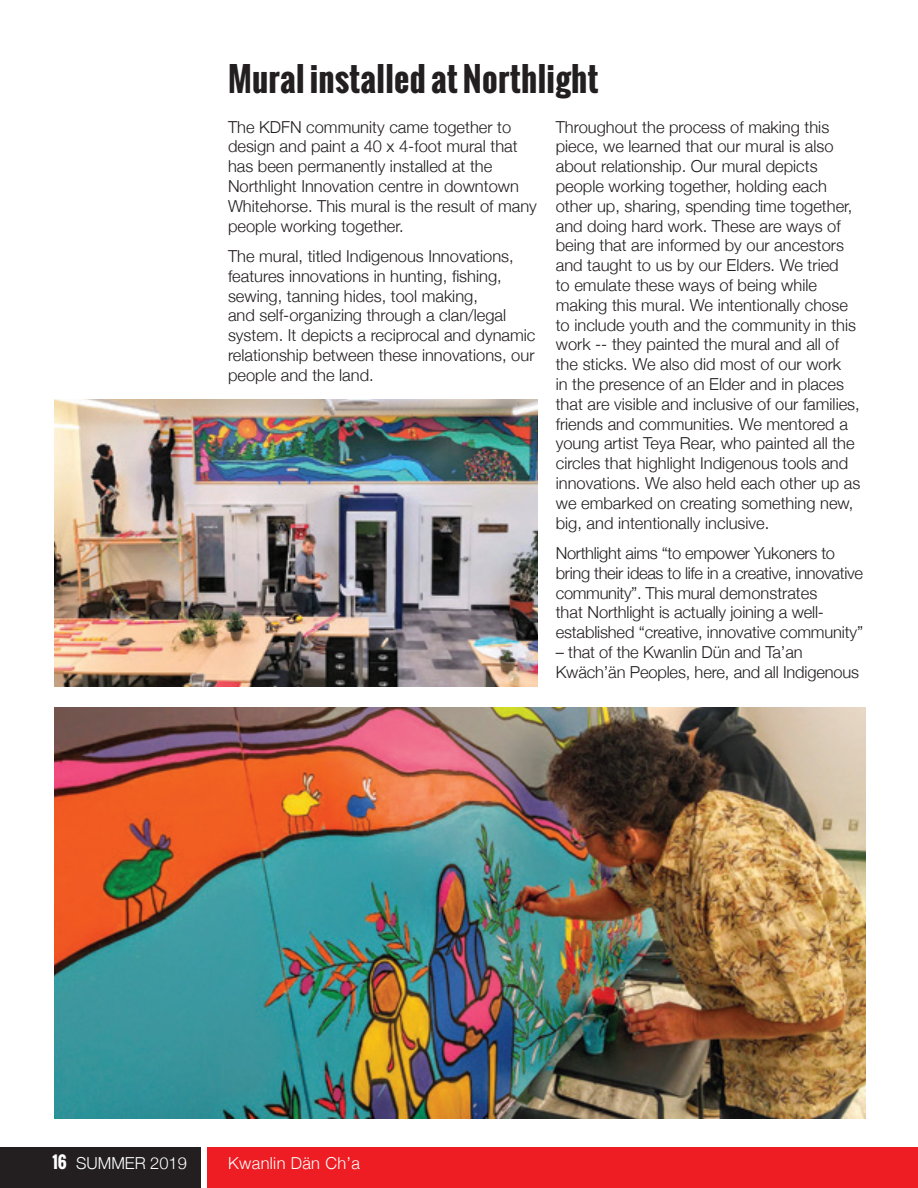
<style>
.page{position:relative;width:918px;height:1188px;background:#fff}
.page>*{position:absolute;margin:0;border:0;box-sizing:border-box;transform-origin:0 0}
.t1{font:700 33px "Oswald";letter-spacing:.01em;color:#231f20}
.Body{font:300 16.5px/19.8px "Helvetica Neue";color:#231f20}
.Body-2{font:300 16.5px/19.8px "Helvetica Neue";letter-spacing:-.02em;color:#231f20}
.t2{font:300 16.5px "Helvetica Neue";letter-spacing:.02em;color:#fff}
.t3{font:300 16.5px "Helvetica Neue";color:#fff}
.s1{font-family:"Oswald";font-weight:700}
</style>
<div class="page">
<div style="left:0;top:1147px;width:201px;height:41px;background:#231f20"></div>
<div style="left:207px;top:1147px;width:711px;height:41px;background:#ee1d23"></div>
<img style="left:54px;top:707px;width:812px;height:412px">
<img style="left:54px;top:400px;width:484px;height:286px">
<p class="t1" style="left:228px;top:55px;width:372px">Mural installed at Northlight</p>
<p class="Body" style="left:228px;top:116px;width:310px">The KDFN community came together to design and paint a 40 x 4-foot mural that has been permanently installed at the Northlight Innovation centre in downtown Whitehorse. This mural is the result of many people working together.</p>
<p class="Body" style="left:228px;top:245px;width:309px">The mural, titled Indigenous Innovations, features innovations in hunting, fishing, sewing, tanning hides, tool making,<br>and self-organizing through a clan/legal system. It depicts a reciprocal and dynamic relationship between these innovations, our people and the land.</p>
<p class="Body" style="left:556px;top:116px;width:306px">Throughout the process of making this piece, we learned that our mural is also about relationship. Our mural depicts people working together, holding each other up, sharing, spending time together, and doing hard work. These are ways of being that are informed by our ancestors and taught to us by our Elders. We tried<br>to emulate these ways of being while making this mural. We intentionally chose to include youth and the community in this work -- they painted the mural and all of the sticks. We also did most of our work<br>in the presence of an Elder and in places that are visible and inclusive of our families, friends and communities. We mentored a young artist Teya Rear, who painted all the circles that highlight Indigenous tools and innovations. We also held each other up as we embarked on creating something new, big, and intentionally inclusive.</p>
<p class="Body-2" style="left:556px;top:542px;width:309px">Northlight aims “to empower Yukoners to bring their ideas to life in a creative, innovative community”. This mural demonstrates<br>that Northlight is actually joining a well&shy;established “creative, innovative community”</p>
<p class="Body" style="left:556px;top:641px;width:305px">– that of the Kwanlin Dün and Ta’an<br>Kwäch’än Peoples, here, and all Indigenous</p>
<p class="t3" style="left:52px;top:1150px;width:136px"><span class="s1">16</span> SUMMER 2019</p>
<p class="t2" style="left:228px;top:1150px;width:133px">Kwanlin Dän Ch’a</p>
</div>
